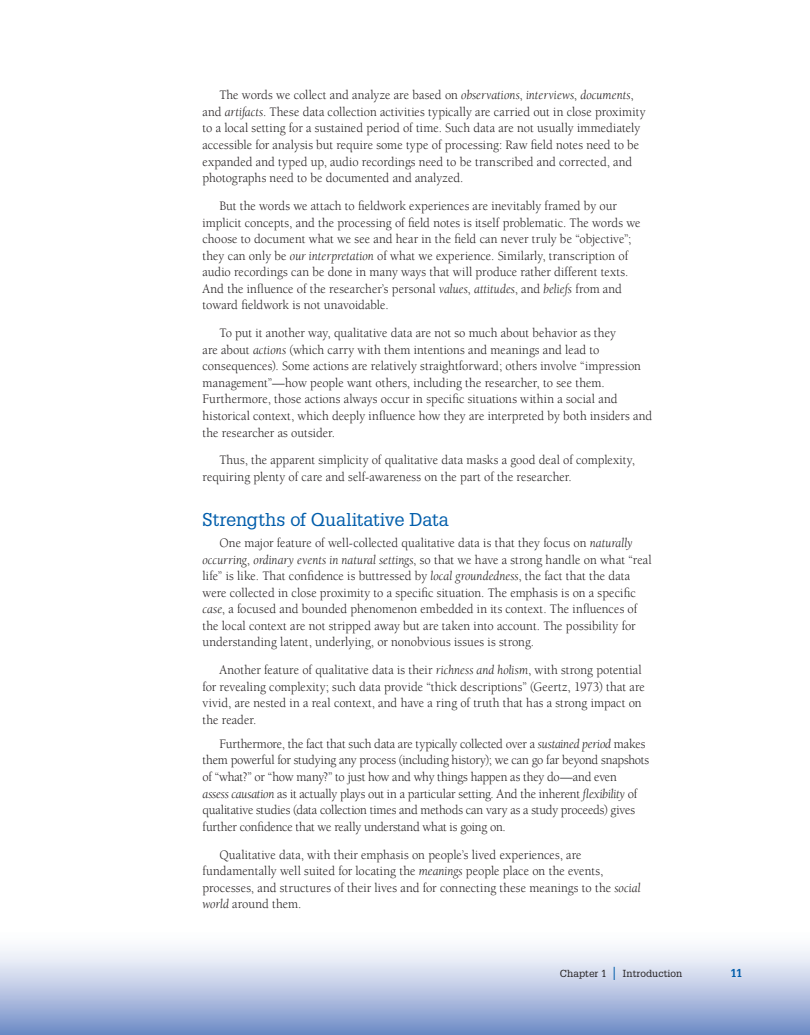
<style>
.page{position:relative;width:810px;height:1035px;background:#fff}
.page>*{position:absolute;margin:0;border:0;box-sizing:border-box;transform-origin:0 0}
.B_Head{font:18.12px "Glypha LT Std";letter-spacing:-.005em;color:#015dab}
.Body_Text_Indent{font:13.25px/16.5px "Berkeley Std";color:#231f20;scale:.95 1}
.t1{font:700 11.25px "Glypha LT Std";color:#015dab}
.t2{font:10px "Glypha LT Std";letter-spacing:.01em;color:#231f20}
.s1{font-style:italic}
.s2{font-size:18px;color:#015dab}
</style>
<div class="page">
<div style="left:0;top:928px;width:810px;height:107px;background:linear-gradient(to bottom,#fff,#7791c9)"></div>
<p class="Body_Text_Indent" style="left:202px;top:87px;width:468px;text-indent:17px">The words we collect and analyze are based on <span class="s1">observations</span>, <span class="s1">interviews</span>, <span class="s1">documents</span>, and <span class="s1">artifacts</span>. These data collection activities typically are carried out in close proximity to a local setting for a sustained period of time. Such data are not usually immediately accessible for analysis but require some type of processing: Raw field notes need to be expanded and typed up, audio recordings need to be transcribed and corrected, and photographs need to be documented and analyzed.</p>
<p class="Body_Text_Indent" style="left:202px;top:198px;width:463px;text-indent:17px">But the words we attach to fieldwork experiences are inevitably framed by our implicit concepts, and the processing of field notes is itself problematic. The words we choose to document what we see and hear in the field can never truly be “objective”; they can only be <span class="s1">our interpretation</span> of what we experience. Similarly, transcription of audio recordings can be done in many ways that will produce rather different texts.<br>And the influence of the researcher’s personal <span class="s1">values</span>, <span class="s1">attitudes</span>, and <span class="s1">beliefs</span> from and toward fieldwork is not unavoidable.</p>
<p class="Body_Text_Indent" style="left:202px;top:325px;width:475px;text-indent:17px">To put it another way, qualitative data are not so much about behavior as they<br>are about <span class="s1">actions</span> (which carry with them intentions and meanings and lead to consequences). Some actions are relatively straightforward; others involve “impression management”—how people want others, including the researcher, to see them.<br>Furthermore, those actions always occur in specific situations within a social and historical context, which deeply influence how they are interpreted by both insiders and the researcher as outsider.</p>
<p class="Body_Text_Indent" style="left:202px;top:452px;width:457px;text-indent:17px">Thus, the apparent simplicity of qualitative data masks a good deal of complexity, requiring plenty of care and self-awareness on the part of the researcher.</p>
<p class="B_Head" style="left:202px;top:509px;width:248px">Strengths of Qualitative Data</p>
<p class="Body_Text_Indent" style="left:202px;top:535px;width:474px;text-indent:17px">One major feature of well-collected qualitative data is that they focus on <span class="s1">naturally occurring</span>, <span class="s1">ordinary events in natural settings</span>, so that we have a strong handle on what “real life” is like. That confidence is buttressed by <span class="s1">local groundedness</span>, the fact that the data were collected in close proximity to a specific situation. The emphasis is on a specific <span class="s1">case</span>, a focused and bounded phenomenon embedded in its context. The influences of the local context are not stripped away but are taken into account. The possibility for understanding latent, underlying, or nonobvious issues is strong.</p>
<p class="Body_Text_Indent" style="left:202px;top:662px;width:467px;text-indent:17px">Another feature of qualitative data is their <span class="s1">richness and holism</span>, with strong potential for revealing complexity; such data provide “thick descriptions” (Geertz, 1973) that are vivid, are nested in a real context, and have a ring of truth that has a strong impact on the reader.</p>
<p class="Body_Text_Indent" style="left:202px;top:736px;width:472px;text-indent:17px">Furthermore, the fact that such data are typically collected over a <span class="s1">sustained period</span> makes them powerful for studying any process (including history); we can go far beyond snapshots of “what?” or “how many?” to just how and why things happen as they do—and even<br><span class="s1">assess causation</span> as it actually plays out in a particular setting. And the inherent <span class="s1">flexibility</span> of qualitative studies (data collection times and methods can vary as a study proceeds) gives further confidence that we really understand what is going on.</p>
<p class="Body_Text_Indent" style="left:202px;top:846px;width:463px;text-indent:17px">Qualitative data, with their emphasis on people’s lived experiences, are fundamentally well suited for locating the <span class="s1">meanings</span> people place on the events, processes, and structures of their lives and for connecting these meanings to the <span class="s1">social world</span> around them.</p>
<p class="t2" style="left:560px;top:967px;width:124px">Chapter 1 <span class="s2">|</span> Introduction</p>
<p class="t1" style="left:731px;top:966px;width:13px">11</p>
</div>
